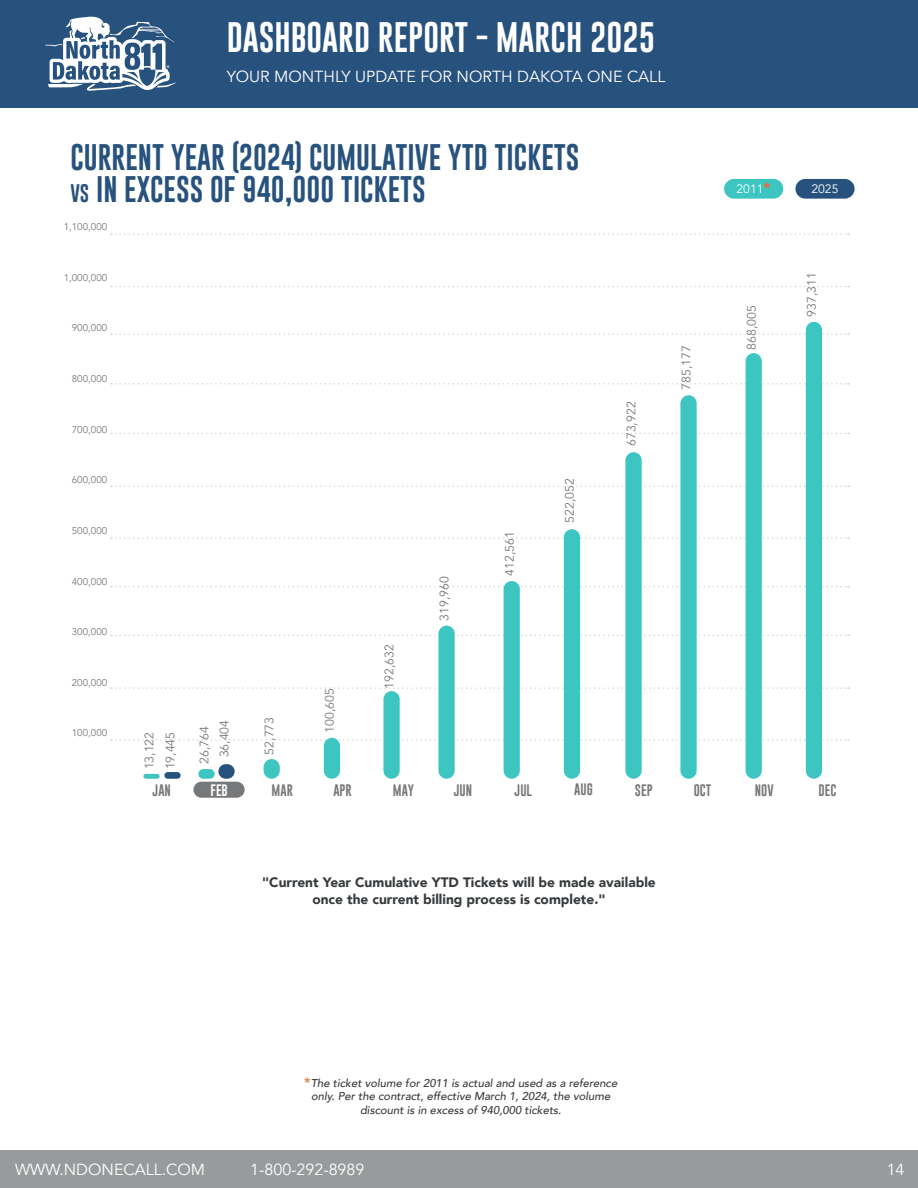
<style>
.page{position:relative;width:918px;height:1188px;background:#fff}
.page>*{position:absolute;margin:0;border:0;box-sizing:border-box;transform-origin:0 0}
.t1{font:31.2px "Gobold";color:#fff}
.t2{font:27px/32.4px "Gobold";color:#27527d}
.t3{font:16.05px "Avenir";color:#fff}
.t4{font:900 13.65px/16.5px "Avenir";color:#383b3d;text-align:center}
.t5{font:12.3px "Avenir";color:#76787a}
.t6{font:12.15px "Gobold";color:#76787a}
.t7{font:12.15px "Avenir";color:#fff}
.t8{font:12.15px "Gobold";color:#787a7a}
.t9{font:12.15px "Gobold";color:#fff}
.t10{font:italic 500 11.25px/13.6px "Avenir";color:#383b3d;text-align:center}
.t11{font:9.75px "Avenir";color:#76787a}
.s1{font-size:18.6px}
.s2{font-weight:900;font-size:15px;color:#e96c41}
.s3{font-weight:900;font-style:normal;font-size:13.65px;color:#ed8860}
</style>
<div class="page">
<div style="left:193px;top:782px;width:52px;height:16px;background:#76787a;border-radius:8px"></div>
<svg style="left:111px;top:635px;width:738px;height:1px"></svg>
<svg style="left:111px;top:687px;width:738px;height:2px"></svg>
<svg style="left:111px;top:739px;width:738px;height:2px"></svg>
<svg style="left:111px;top:233px;width:738px;height:2px"></svg>
<svg style="left:111px;top:286px;width:738px;height:1px"></svg>
<svg style="left:111px;top:333px;width:738px;height:2px"></svg>
<svg style="left:111px;top:383px;width:738px;height:2px"></svg>
<svg style="left:111px;top:433px;width:738px;height:1px"></svg>
<svg style="left:111px;top:486px;width:738px;height:1px"></svg>
<svg style="left:111px;top:537px;width:738px;height:2px"></svg>
<svg style="left:111px;top:586px;width:738px;height:1px"></svg>
<div style="left:724px;top:179px;width:59px;height:20px;background:#3dc5c1;border-radius:10px"></div>
<div style="left:795px;top:179px;width:60px;height:20px;background:#27527d;border-radius:10px"></div>
<div style="left:0;top:0;width:918px;height:107px;background:#27527d"></div>
<div style="left:0;top:1150px;width:918px;height:38px;background:#989a9c"></div>
<svg style="left:45px;top:16px;width:131px;height:75px"></svg>
<div style="left:143px;top:774px;width:17px;height:5px;background:#3dc5c1;border-radius:2px"></div>
<div style="left:198px;top:769px;width:17px;height:10px;background:#3dc5c1;border-radius:5px"></div>
<div style="left:264px;top:759px;width:16px;height:20px;background:#3dc5c1;border-radius:8px"></div>
<div style="left:324px;top:738px;width:16px;height:41px;background:#3dc5c1;border-radius:8px"></div>
<div style="left:383px;top:691px;width:17px;height:88px;background:#3dc5c1;border-radius:8px"></div>
<div style="left:438px;top:626px;width:17px;height:153px;background:#3dc5c1;border-radius:8px"></div>
<div style="left:504px;top:581px;width:16px;height:198px;background:#3dc5c1;border-radius:8px"></div>
<div style="left:564px;top:529px;width:16px;height:250px;background:#3dc5c1;border-radius:8px"></div>
<div style="left:625px;top:452px;width:17px;height:327px;background:#3dc5c1;border-radius:8px"></div>
<div style="left:680px;top:395px;width:17px;height:384px;background:#3dc5c1;border-radius:8px"></div>
<div style="left:746px;top:353px;width:16px;height:426px;background:#3dc5c1;border-radius:8px"></div>
<div style="left:806px;top:322px;width:16px;height:457px;background:#3dc5c1;border-radius:8px"></div>
<div style="left:164px;top:772px;width:17px;height:7px;background:#27527d;border-radius:3px"></div>
<div style="left:218px;top:764px;width:17px;height:15px;background:#27527d;border-radius:7px"></div>
<p class="t1" style="left:227px;top:17px;width:430px">DASHBOARD REPORT - MARCH 2025</p>
<p class="t3" style="left:227px;top:67px;width:440px">YOUR MONTHLY UPDATE FOR NORTH DAKOTA ONE CALL</p>
<p class="t2" style="left:70px;top:141px;width:511px">CURRENT YEAR (2024) CUMULATIVE YTD TICKETS<br><span class="s1">VS</span> IN EXCESS OF 940,000 TICKETS</p>
<p class="t11" style="left:64px;top:221px;width:45px">1,100,000</p>
<p class="t11" style="left:64px;top:272px;width:45px">1,000,000</p>
<p class="t11" style="left:72px;top:322px;width:37px">900,000</p>
<p class="t11" style="left:72px;top:373px;width:37px">800,000</p>
<p class="t11" style="left:72px;top:423px;width:37px">700,000</p>
<p class="t11" style="left:72px;top:474px;width:37px">600,000</p>
<p class="t11" style="left:72px;top:525px;width:37px">500,000</p>
<p class="t11" style="left:72px;top:575px;width:37px">400,000</p>
<p class="t11" style="left:72px;top:626px;width:37px">300,000</p>
<p class="t11" style="left:72px;top:677px;width:37px">200,000</p>
<p class="t11" style="left:72px;top:727px;width:37px">100,000</p>
<p class="t5" style="left:142px;top:769px;width:39px;rotate:-90deg">13,122</p>
<p class="t5" style="left:197px;top:764px;width:39px;rotate:-90deg">26,764</p>
<p class="t5" style="left:262px;top:755px;width:39px;rotate:-90deg">52,773</p>
<p class="t5" style="left:217px;top:757px;width:39px;rotate:-90deg">36,404</p>
<p class="t5" style="left:163px;top:769px;width:39px;rotate:-90deg">19,445</p>
<p class="t5" style="left:322px;top:733px;width:46px;rotate:-90deg">100,605</p>
<p class="t5" style="left:382px;top:689px;width:46px;rotate:-90deg">192,632</p>
<p class="t5" style="left:437px;top:621px;width:46px;rotate:-90deg">319,960</p>
<p class="t5" style="left:502px;top:576px;width:46px;rotate:-90deg">412,561</p>
<p class="t5" style="left:562px;top:523px;width:46px;rotate:-90deg">522,052</p>
<p class="t5" style="left:624px;top:446px;width:46px;rotate:-90deg">673,922</p>
<p class="t5" style="left:679px;top:390px;width:46px;rotate:-90deg">785,177</p>
<p class="t7" style="left:737px;top:181px;width:36px">2011<span class="s2">*</span></p>
<p class="t7" style="left:811px;top:181px;width:29px">2025</p>
<p class="t5" style="left:744px;top:350px;width:46px;rotate:-90deg">868,005</p>
<p class="t5" style="left:804px;top:317px;width:46px;rotate:-90deg">937,311</p>
<p class="t6" style="left:153px;top:782px;width:20px">JAN</p>
<p class="t9" style="left:211px;top:782px;width:19px">FEB</p>
<p class="t6" style="left:272px;top:782px;width:23px">MAR</p>
<p class="t6" style="left:333px;top:782px;width:20px">APR</p>
<p class="t6" style="left:393px;top:782px;width:23px">MAY</p>
<p class="t6" style="left:454px;top:782px;width:20px">JUN</p>
<p class="t6" style="left:574px;top:781px;width:20px">AUG</p>
<p class="t6" style="left:635px;top:782px;width:19px">SEP</p>
<p class="t6" style="left:694px;top:782px;width:19px">OCT</p>
<p class="t6" style="left:755px;top:782px;width:20px">NOV</p>
<p class="t6" style="left:819px;top:782px;width:19px">DEC</p>
<p class="t8" style="left:515px;top:782px;width:19px">JUL</p>
<p class="t4" style="left:262px;top:874px;width:395px">"Current Year Cumulative YTD Tickets will be made available once the current billing process is complete."</p>
<p class="t10" style="left:304px;top:1076px;width:315px"><span class="s3">*</span>The ticket volume for 2011 is actual and used as a reference only. Per the contract, effective March 1, 2024, the volume discount is in excess of 940,000 tickets.</p>
<p class="t3" style="left:15px;top:1160px;width:192px">WWW.NDONECALL.COM</p>
<p class="t3" style="left:250px;top:1160px;width:116px">1-800-292-8989</p>
<p class="t3" style="left:887px;top:1160px;width:19px">14</p>
</div>
